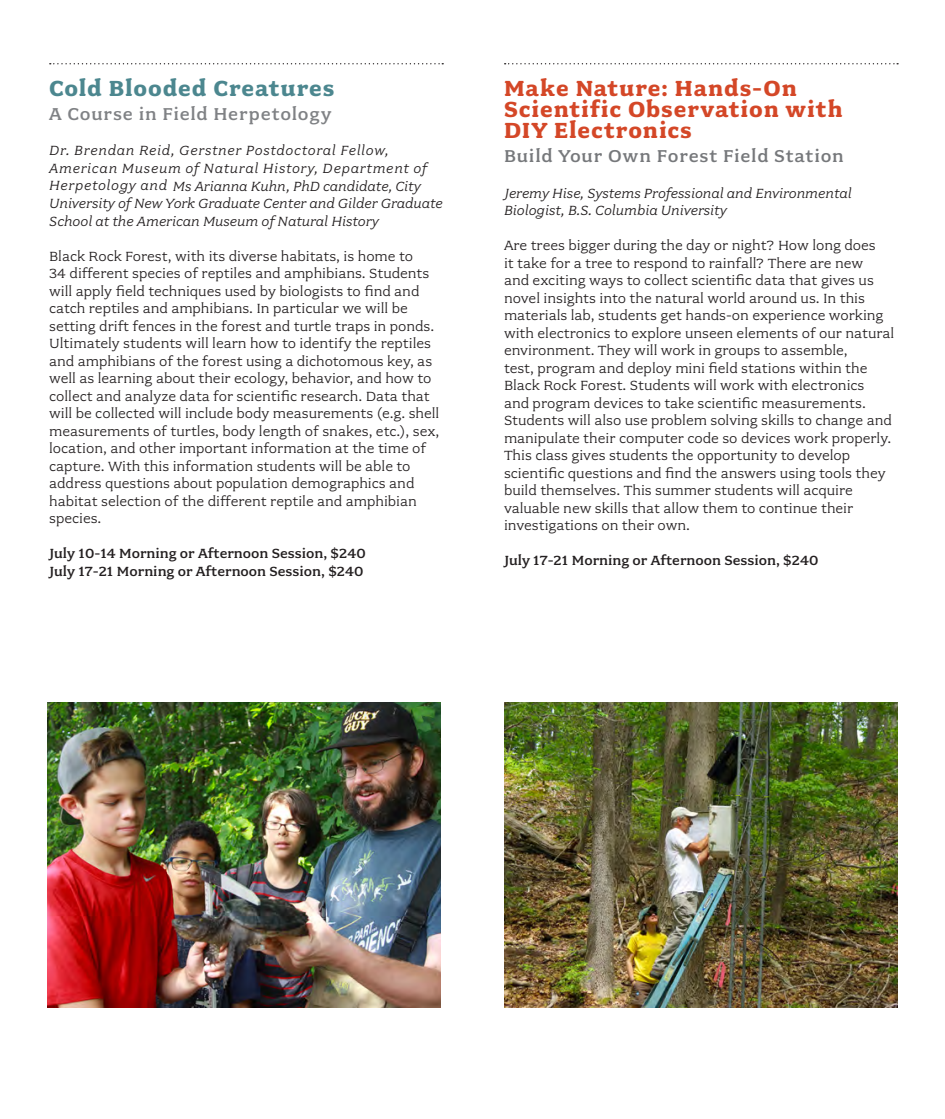
<style>
.page{position:relative;width:945px;height:1119px;background:#fff}
.page>*{position:absolute;margin:0;border:0;box-sizing:border-box;transform-origin:0 0}
.t1{font:700 24.5px/21px "Fairplex Wide";letter-spacing:.04em;color:#d44727}
.t2{font:700 24.5px "Fairplex Wide";letter-spacing:.04em;color:#4c878f}
.Class_Title{font:500 19.25px "Fairplex Wide";letter-spacing:.04em;color:#76787b}
.Class_Title-2{font:500 19.25px "Fairplex Wide";letter-spacing:.04em;color:#808285}
.t3{font:14.88px/17.5px "Fairplex Wide";color:#231f20}
.Class_Title-3{font:italic 14.88px/17.5px "Fairplex Wide";letter-spacing:-.005em;color:#231f20}
.t4{font:500 14.88px "Fairplex Wide";color:#231f20}
</style>
<div class="page">
<svg style="left:50px;top:63px;width:393px;height:1px"></svg>
<svg style="left:505px;top:63px;width:393px;height:1px"></svg>
<img style="left:47px;top:702px;width:394px;height:305px">
<img style="left:504px;top:702px;width:394px;height:305px">
<p class="t2" style="left:49px;top:74px;width:287px">Cold Blooded Creatures</p>
<p class="Class_Title-2" style="left:49px;top:103px;width:284px">A Course in Field Herpetology</p>
<p class="Class_Title-3" style="left:49px;top:142px;width:395px">Dr. Brendan Reid, Gerstner Postdoctoral Fellow, American Museum of Natural History, Department of Herpetology and Ms Arianna Kuhn, PhD candidate, City University of New York Graduate Center and Gilder Graduate School at the American Museum of Natural History</p>
<p class="t3" style="left:49px;top:247px;width:392px">Black Rock Forest, with its diverse habitats, is home to<br>34 different species of reptiles and amphibians. Students will apply field techniques used by biologists to find and catch reptiles and amphibians. In particular we will be setting drift fences in the forest and turtle traps in ponds.<br>Ultimately students will learn how to identify the reptiles and amphibians of the forest using a dichotomous key, as well as learning about their ecology, behavior, and how to collect and analyze data for scientific research. Data that will be collected will include body measurements (e.g. shell measurements of turtles, body length of snakes, etc.), sex, location, and other important information at the time of capture. With this information students will be able to address questions about population demographics and habitat selection of the different reptile and amphibian species.</p>
<p class="t4" style="left:49px;top:545px;width:318px">July 10-14 Morning or Afternoon Session, $240</p>
<p class="t4" style="left:49px;top:562px;width:316px">July 17-21 Morning or Afternoon Session, $240</p>
<p class="t1" style="left:504px;top:77px;width:340px">Make Nature: Hands-On<br>Scientific Observation with<br>DIY Electronics</p>
<p class="Class_Title" style="left:504px;top:145px;width:341px">Build Your Own Forest Field Station</p>
<p class="Class_Title-3" style="left:504px;top:184px;width:349px">Jeremy Hise, Systems Professional and Environmental<br>Biologist, B.S. Columbia University</p>
<p class="t3" style="left:504px;top:236px;width:392px">Are trees bigger during the day or night? How long does<br>it take for a tree to respond to rainfall? There are new<br>and exciting ways to collect scientific data that gives us novel insights into the natural world around us. In this materials lab, students get hands-on experience working with electronics to explore unseen elements of our natural environment. They will work in groups to assemble,<br>test, program and deploy mini field stations within the Black Rock Forest. Students will work with electronics<br>and program devices to take scientific measurements.<br>Students will also use problem solving skills to change and manipulate their computer code so devices work properly.<br>This class gives students the opportunity to develop scientific questions and find the answers using tools they build themselves. This summer students will acquire valuable new skills that allow them to continue their investigations on their own.</p>
<p class="t4" style="left:504px;top:552px;width:316px">July 17-21 Morning or Afternoon Session, $240</p>
</div>
